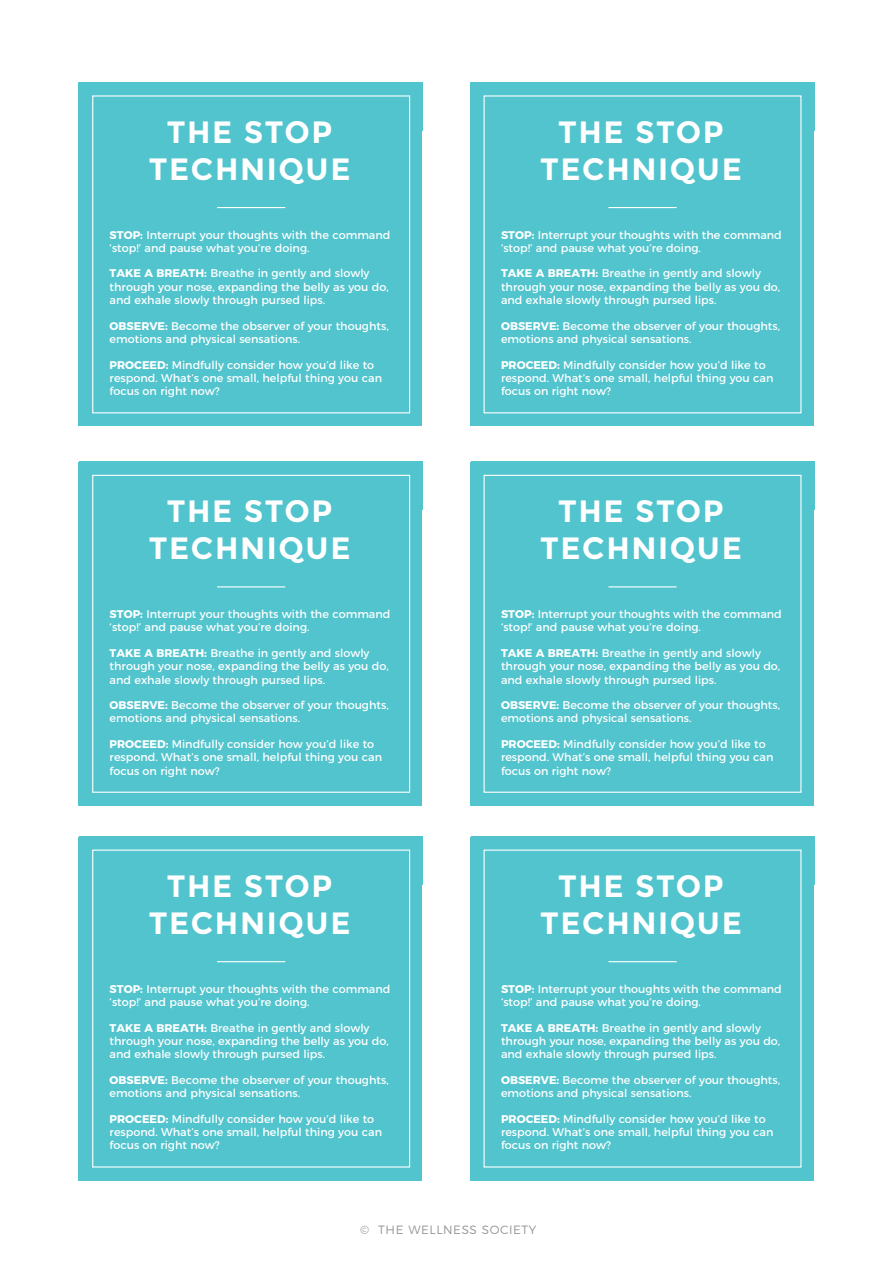
<style>
.page{position:relative;width:893px;height:1263px;background:#fff}
.page>*{position:absolute;margin:0;border:0;box-sizing:border-box;transform-origin:0 0}
.t1{font:700 30.75px/36.9px "Montserrat";letter-spacing:.05em;color:#fff;text-align:center}
.t2{font:300 12px "Montserrat";letter-spacing:.05em;color:#939598}
.t3{font:11.1px/13.4px "Montserrat";color:#fff}
.s1{font-weight:700}
</style>
<div class="page">
<div style="left:79px;top:83px;width:343px;height:343px;background:#51c4cd"></div>
<hr style="left:217px;top:207px;width:68px;height:1px;background:#fff">
<div style="left:92px;top:95px;width:318px;height:318px;border:1px solid #fff"></div>
<div style="left:470px;top:83px;width:344px;height:343px;background:#51c4cd"></div>
<hr style="left:608px;top:207px;width:69px;height:1px;background:#fff">
<div style="left:484px;top:95px;width:317px;height:318px;border:1px solid #fff"></div>
<div style="left:79px;top:462px;width:343px;height:344px;background:#51c4cd"></div>
<hr style="left:217px;top:586px;width:68px;height:1px;background:#fff">
<div style="left:92px;top:475px;width:318px;height:318px;border:1px solid #fff"></div>
<div style="left:470px;top:462px;width:344px;height:344px;background:#51c4cd"></div>
<hr style="left:608px;top:586px;width:69px;height:1px;background:#fff">
<div style="left:484px;top:475px;width:317px;height:318px;border:1px solid #fff"></div>
<div style="left:79px;top:837px;width:343px;height:343px;background:#51c4cd"></div>
<hr style="left:217px;top:961px;width:68px;height:1px;background:#fff">
<div style="left:92px;top:849px;width:318px;height:318px;border:1px solid #fff"></div>
<div style="left:470px;top:837px;width:344px;height:343px;background:#51c4cd"></div>
<hr style="left:608px;top:961px;width:69px;height:1px;background:#fff">
<div style="left:484px;top:849px;width:317px;height:318px;border:1px solid #fff"></div>
<h1 class="t1" style="left:149px;top:113px;width:203px">THE STOP<br>TECHNIQUE</h1>
<p class="t3" style="left:110px;top:227px;width:282px"><span class="s1">STOP:</span> Interrupt your thoughts with the command ‘stop!’ and pause what you’re doing.</p>
<p class="t3" style="left:110px;top:266px;width:281px"><span class="s1">TAKE A BREATH:</span> Breathe in gently and slowly through your nose, expanding the belly as you do, and exhale slowly through pursed lips.</p>
<p class="t3" style="left:110px;top:318px;width:281px"><span class="s1">OBSERVE:</span> Become the observer of your thoughts, emotions and physical sensations.</p>
<p class="t3" style="left:110px;top:357px;width:274px"><span class="s1">PROCEED:</span> Mindfully consider how you’d like to respond. What’s one small, helpful thing you can focus on right now?</p>
<h1 class="t1" style="left:149px;top:493px;width:203px">THE STOP<br>TECHNIQUE</h1>
<p class="t3" style="left:110px;top:606px;width:282px"><span class="s1">STOP:</span> Interrupt your thoughts with the command ‘stop!’ and pause what you’re doing.</p>
<p class="t3" style="left:110px;top:645px;width:281px"><span class="s1">TAKE A BREATH:</span> Breathe in gently and slowly through your nose, expanding the belly as you do, and exhale slowly through pursed lips.</p>
<p class="t3" style="left:110px;top:697px;width:281px"><span class="s1">OBSERVE:</span> Become the observer of your thoughts, emotions and physical sensations.</p>
<p class="t3" style="left:110px;top:736px;width:274px"><span class="s1">PROCEED:</span> Mindfully consider how you’d like to respond. What’s one small, helpful thing you can focus on right now?</p>
<h1 class="t1" style="left:149px;top:867px;width:203px">THE STOP<br>TECHNIQUE</h1>
<p class="t3" style="left:110px;top:981px;width:282px"><span class="s1">STOP:</span> Interrupt your thoughts with the command ‘stop!’ and pause what you’re doing.</p>
<p class="t3" style="left:110px;top:1020px;width:281px"><span class="s1">TAKE A BREATH:</span> Breathe in gently and slowly through your nose, expanding the belly as you do, and exhale slowly through pursed lips.</p>
<p class="t3" style="left:110px;top:1072px;width:281px"><span class="s1">OBSERVE:</span> Become the observer of your thoughts, emotions and physical sensations.</p>
<p class="t3" style="left:110px;top:1111px;width:274px"><span class="s1">PROCEED:</span> Mindfully consider how you’d like to respond. What’s one small, helpful thing you can focus on right now?</p>
<h1 class="t1" style="left:540px;top:113px;width:203px">THE STOP<br>TECHNIQUE</h1>
<p class="t3" style="left:501px;top:227px;width:282px"><span class="s1">STOP:</span> Interrupt your thoughts with the command ‘stop!’ and pause what you’re doing.</p>
<p class="t3" style="left:501px;top:266px;width:281px"><span class="s1">TAKE A BREATH:</span> Breathe in gently and slowly through your nose, expanding the belly as you do, and exhale slowly through pursed lips.</p>
<p class="t3" style="left:501px;top:318px;width:281px"><span class="s1">OBSERVE:</span> Become the observer of your thoughts, emotions and physical sensations.</p>
<p class="t3" style="left:501px;top:357px;width:274px"><span class="s1">PROCEED:</span> Mindfully consider how you’d like to respond. What’s one small, helpful thing you can focus on right now?</p>
<h1 class="t1" style="left:540px;top:493px;width:203px">THE STOP<br>TECHNIQUE</h1>
<p class="t3" style="left:501px;top:606px;width:282px"><span class="s1">STOP:</span> Interrupt your thoughts with the command ‘stop!’ and pause what you’re doing.</p>
<p class="t3" style="left:501px;top:645px;width:281px"><span class="s1">TAKE A BREATH:</span> Breathe in gently and slowly through your nose, expanding the belly as you do, and exhale slowly through pursed lips.</p>
<p class="t3" style="left:501px;top:697px;width:281px"><span class="s1">OBSERVE:</span> Become the observer of your thoughts, emotions and physical sensations.</p>
<p class="t3" style="left:501px;top:736px;width:274px"><span class="s1">PROCEED:</span> Mindfully consider how you’d like to respond. What’s one small, helpful thing you can focus on right now?</p>
<h1 class="t1" style="left:540px;top:867px;width:203px">THE STOP<br>TECHNIQUE</h1>
<p class="t3" style="left:501px;top:981px;width:282px"><span class="s1">STOP:</span> Interrupt your thoughts with the command ‘stop!’ and pause what you’re doing.</p>
<p class="t3" style="left:501px;top:1020px;width:281px"><span class="s1">TAKE A BREATH:</span> Breathe in gently and slowly through your nose, expanding the belly as you do, and exhale slowly through pursed lips.</p>
<p class="t3" style="left:501px;top:1072px;width:281px"><span class="s1">OBSERVE:</span> Become the observer of your thoughts, emotions and physical sensations.</p>
<p class="t3" style="left:501px;top:1111px;width:274px"><span class="s1">PROCEED:</span> Mindfully consider how you’d like to respond. What’s one small, helpful thing you can focus on right now?</p>
<p class="t2" style="left:360px;top:1221px;width:178px">© THE WELLNESS SOCIETY</p>
</div>
